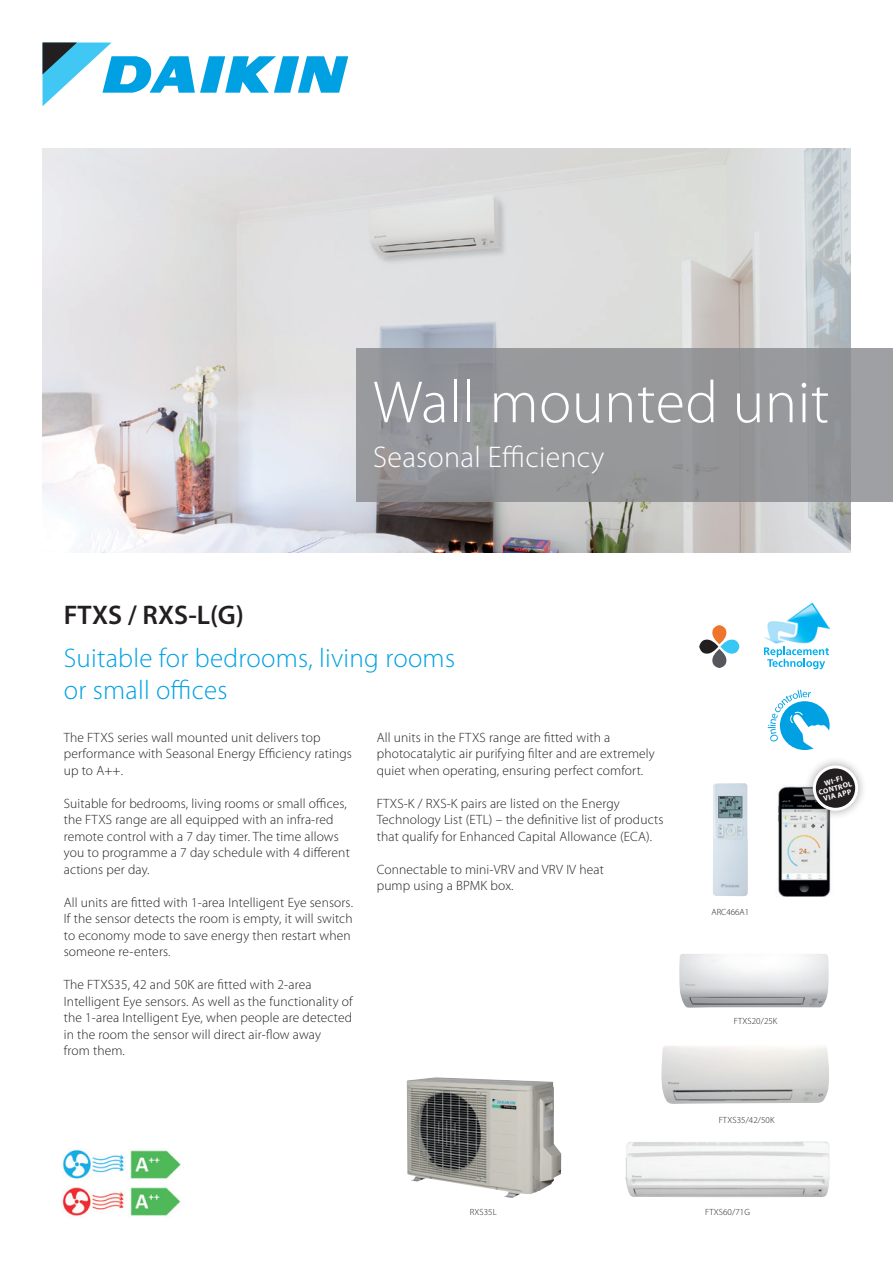
<style>
.page{position:relative;width:893px;height:1263px;background:#fff}
.page>*{position:absolute;margin:0;border:0;box-sizing:border-box;transform-origin:0 0}
.t1{font:300 60px "Myriad Pro";letter-spacing:.01em;color:#fff}
.t2{font:300 30px "Myriad Pro";letter-spacing:.01em;color:#fff}
.t3{font:300 27px/32.4px "Myriad Pro";letter-spacing:.01em;color:#00a1e3}
.t4{font:600 27px "Myriad Pro";color:#231f20}
.t5{font:300 13.5px/16.5px "Myriad Pro";letter-spacing:.01em;color:#231f20}
.t6{font:300 9px "Myriad Pro";letter-spacing:.01em;color:#231f20}
.t7{font:700 7.5px/7.5px "Myriad Pro";color:#fff;text-align:center}
</style>
<div class="page">
<svg style="left:43px;top:43px;width:305px;height:63px"></svg>
<img style="left:679px;top:954px;width:100px;height:51px">
<img style="left:713px;top:783px;width:35px;height:113px">
<img style="left:43px;top:149px;width:807px;height:404px">
<div style="left:356px;top:349px;width:537px;height:153px;background:#96989a"></div>
<img style="left:764px;top:603px;width:66px;height:40px">
<svg style="left:764px;top:647px;width:65px;height:22px"></svg>
<svg style="left:699px;top:625px;width:40px;height:43px"></svg>
<img style="left:661px;top:1045px;width:168px;height:59px">
<img style="left:625px;top:1141px;width:205px;height:57px">
<img style="left:407px;top:1077px;width:154px;height:121px">
<img style="left:62px;top:1187px;width:62px;height:30px">
<img style="left:130px;top:1150px;width:51px;height:29px">
<img style="left:130px;top:1187px;width:51px;height:29px">
<img style="left:63px;top:1149px;width:62px;height:30px">
<img style="left:778px;top:786px;width:53px;height:111px">
<div style="left:803px;top:756px;width:64px;height:64px;background:#231f20;opacity:.4"></div>
<div style="left:814px;top:767px;width:43px;height:42px;background:#231f20;border-radius:50%"></div>
<div style="left:813px;top:765px;width:45px;height:46px;border:3px solid #fff;border-radius:50%"></div>
<svg style="left:768px;top:690px;width:62px;height:60px"></svg>
<h1 class="t1" style="left:373px;top:369px;width:458px">Wall mounted unit</h1>
<h2 class="t2" style="left:373px;top:441px;width:233px">Seasonal Efficiency</h2>
<h3 class="t4" style="left:64px;top:598px;width:182px">FTXS / RXS-L(G)</h3>
<h3 class="t3" style="left:64px;top:642px;width:393px">Suitable for bedrooms, living rooms or small offices</h3>
<p class="t5" style="left:377px;top:729px;width:280px">All units in the FTXS range are fitted with a photocatalytic air purifying filter and are extremely quiet when operating, ensuring perfect comfort.</p>
<p class="t5" style="left:377px;top:795px;width:288px">FTXS-K / RXS-K pairs are listed on the Energy<br>Technology List (ETL) – the definitive list of products that qualify for Enhanced Capital Allowance (ECA).</p>
<p class="t5" style="left:377px;top:861px;width:229px">Connectable to mini-VRV and VRV IV heat pump using a BPMK box.</p>
<p class="t5" style="left:64px;top:729px;width:290px">The FTXS series wall mounted unit delivers top performance with Seasonal Energy Efficiency ratings up to A++.</p>
<p class="t5" style="left:64px;top:795px;width:288px">Suitable for bedrooms, living rooms or small offices, the FTXS range are all equipped with an infra-red remote control with a 7 day timer. The time allows you to programme a 7 day schedule with 4 different actions per day.</p>
<p class="t5" style="left:64px;top:894px;width:291px">All units are fitted with 1-area Intelligent Eye sensors.<br>If the sensor detects the room is empty, it will switch to economy mode to save energy then restart when someone re-enters.</p>
<p class="t5" style="left:64px;top:976px;width:290px">The FTXS35, 42 and 50K are fitted with 2-area Intelligent Eye sensors. As well as the functionality of the 1-area Intelligent Eye, when people are detected in the room the sensor will direct air-flow away<br>from them.</p>
<p class="t6" style="left:711px;top:907px;width:39px">ARC466A1</p>
<p class="t6" style="left:734px;top:1016px;width:45px">FTXS20/25K</p>
<p class="t6" style="left:719px;top:1115px;width:57px">FTXS35/42/50K</p>
<p class="t6" style="left:470px;top:1207px;width:28px">RXS35L</p>
<p class="t6" style="left:705px;top:1206px;width:46px">FTXS60/71G</p>
<p class="t7" style="left:816px;top:781px;width:36px;rotate:-15deg">WI-FI<br>CONTROL<br>VIA APP</p>
</div>
